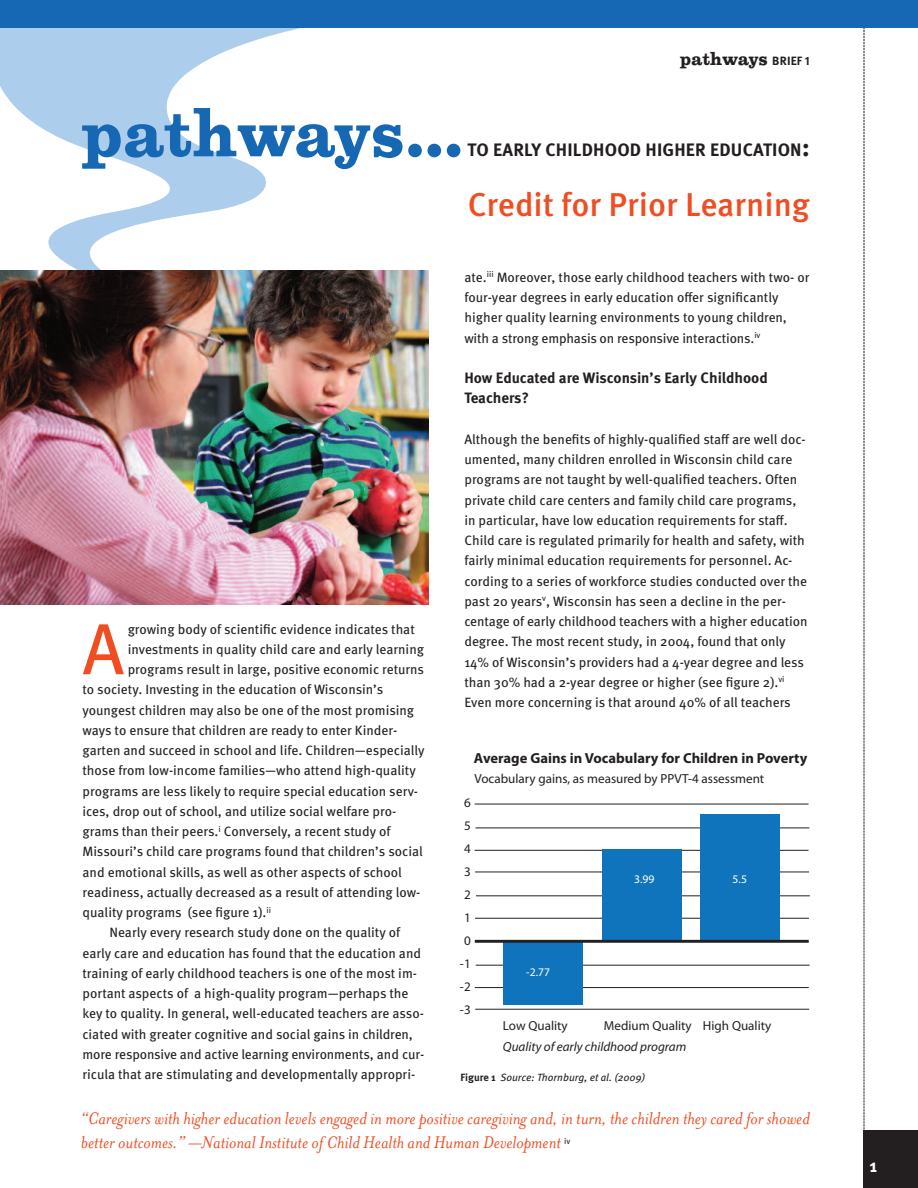
<style>
.page{position:relative;width:918px;height:1188px;background:#fff}
.page>*{position:absolute;margin:0;border:0;box-sizing:border-box;transform-origin:0 0}
.t1{font:72.3px "Meta Pro";color:#f04d22}
.t2{font:700 72px "Egizio URWTOT";letter-spacing:-.005em;color:#1768b4}
.t3{font:500 33px "Meta Pro";color:#f04d22}
.t4{font:italic 19.5px/24px "Mrs Eaves";color:#f04d22}
.t5{font:700 19.5px "Egizio URWTOT";letter-spacing:-.005em;color:#231f20}
.t6{font:700 18px "Meta Pro";letter-spacing:.01em;color:#231f20}
.t7{font:700 18px "Meta Pro";color:#fff}
.t8{font:700 15px/20.2px "Meta Pro";letter-spacing:-.01em;color:#231f20}
.t9{font:700 14.55px "Myriad Pro";color:#231f20}
.t10{font:13.5px/20.2px "Meta Pro";color:#231f20}
.t11{font:13.05px "Myriad Pro";color:#231f20}
.t12{font:italic 13.05px "Myriad Pro";color:#231f20}
.t13{font:11.7px "Myriad Pro";color:#fff}
.t14{font:italic 10.5px "Meta Pro";letter-spacing:-.005em;color:#231f20}
.t15{font:8.4px "Meta Pro";color:#231f20}
.s1{font-family:"Meta Pro";font-size:12px}
.s2{font-size:27px}
.s3{font-weight:700;font-style:normal}
</style>
<div class="page">
<svg style="left:864px;top:28px;width:1px;height:1102px"></svg>
<svg style="left:0;top:28px;width:301px;height:242px"></svg>
<div style="left:0;top:0;width:918px;height:28px;background:#1768b4"></div>
<div style="left:864px;top:1130px;width:54px;height:58px;background:#231f20"></div>
<img style="left:0;top:270px;width:429px;height:335px">
<hr style="left:475px;top:804px;width:334px;height:1px;background:#231f20">
<hr style="left:475px;top:828px;width:334px;height:1px;background:#231f20">
<hr style="left:475px;top:850px;width:334px;height:1px;background:#231f20">
<hr style="left:475px;top:872px;width:334px;height:1px;background:#231f20">
<hr style="left:476px;top:896px;width:334px;height:1px;background:#231f20">
<hr style="left:475px;top:918px;width:334px;height:1px;background:#231f20">
<hr style="left:476px;top:965px;width:334px;height:1px;background:#231f20">
<hr style="left:475px;top:987px;width:334px;height:1px;background:#231f20">
<hr style="left:475px;top:1009px;width:334px;height:1px;background:#231f20">
<div style="left:700px;top:814px;width:80px;height:127px;background:#1074bc"></div>
<div style="left:602px;top:849px;width:80px;height:92px;background:#1074bc"></div>
<div style="left:503px;top:941px;width:80px;height:64px;background:#1074bc"></div>
<hr style="left:475px;top:940px;width:334px;height:3px;background:#231f20">
<h3 class="t5" style="left:680px;top:47px;width:132px">pathways <span class="s1">BrieF 1</span></h3>
<h2 class="t2" style="left:81px;top:89px;width:384px">pathways...</h2>
<h3 class="t6" style="left:468px;top:144px;width:344px">to early Childhood higher eduCation<span class="s2">:</span></h3>
<h3 class="t3" style="left:468px;top:193px;width:344px">Credit for Prior Learning</h3>
<h1 class="t1" style="left:82px;top:624px;width:43px">A</h1>
<p class="t10" style="left:128px;top:620px;width:289px">growing body of scientific evidence indicates that</p>
<p class="t10" style="left:128px;top:640px;width:298px">investments in quality child care and early learning</p>
<p class="t10" style="left:128px;top:661px;width:298px">programs result in large, positive economic returns</p>
<p class="t10" style="left:82px;top:681px;width:302px">to society. Investing in the education of Wisconsin’s</p>
<p class="t10" style="left:82px;top:701px;width:333px">youngest children may also be one of the most promising</p>
<p class="t10" style="left:82px;top:721px;width:316px">ways to ensure that children are ready to enter Kinder-</p>
<p class="t10" style="left:82px;top:742px;width:344px">garten and succeed in school and life. Children—especially</p>
<p class="t10" style="left:82px;top:762px;width:335px">those from low-income families—who attend high-quality</p>
<p class="t10" style="left:82px;top:782px;width:337px">programs are less likely to require special education serv-</p>
<p class="t10" style="left:83px;top:802px;width:315px">ices, drop out of school, and utilize social welfare pro-</p>
<p class="t10" style="left:83px;top:823px;width:310px">grams than their peers.<sup>i</sup> Conversely, a recent study of</p>
<p class="t10" style="left:82px;top:843px;width:342px">Missouri’s child care programs found that children’s social</p>
<p class="t10" style="left:82px;top:863px;width:321px">and emotional skills, as well as other aspects of school</p>
<p class="t10" style="left:82px;top:883px;width:339px">readiness, actually decreased as a result of attending low-</p>
<p class="t10" style="left:82px;top:904px;width:190px">quality programs (see figure 1).<sup>ii</sup></p>
<p class="t10" style="left:110px;top:924px;width:292px">Nearly every research study done on the quality of</p>
<p class="t10" style="left:82px;top:944px;width:340px">early care and education has found that the education and</p>
<p class="t10" style="left:82px;top:964px;width:336px">training of early childhood teachers is one of the most im-</p>
<p class="t10" style="left:83px;top:985px;width:328px">portant aspects of a high-quality program—perhaps the</p>
<p class="t10" style="left:83px;top:1005px;width:343px">key to quality. In general, well-educated teachers are asso-</p>
<p class="t10" style="left:83px;top:1025px;width:332px">ciated with greater cognitive and social gains in children,</p>
<p class="t10" style="left:82px;top:1045px;width:343px">more responsive and active learning environments, and cur-</p>
<p class="t10" style="left:82px;top:1066px;width:334px">ricula that are stimulating and developmentally appropri-</p>
<p class="t10" style="left:464px;top:268px;width:347px">ate.<sup>iii</sup> Moreover, those early childhood teachers with two- or four-year degrees in early education offer significantly higher quality learning environments to young children, with a strong emphasis on responsive interactions.<sup>iv</sup></p>
<p class="t8" style="left:464px;top:369px;width:305px">how educated are Wisconsin’s early Childhood teachers?</p>
<p class="t10" style="left:464px;top:430px;width:345px">Although the benefits of highly-qualified staff are well doc&shy;umented, many children enrolled in Wisconsin child care programs are not taught by well-qualified teachers. Often private child care centers and family child care programs, in particular, have low education requirements for staff.<br>Child care is regulated primarily for health and safety, with fairly minimal education requirements for personnel. Ac&shy;cording to a series of workforce studies conducted over the past 20 years<sup>v</sup>, Wisconsin has seen a decline in the per&shy;centage of early childhood teachers with a higher education degree. The most recent study, in 2004, found that only 14% of Wisconsin’s providers had a 4-year degree and less than 30% had a 2-year degree or higher (see figure 2).<sup>vi </sup>Even more concerning is that around 40% of all teachers</p>
<p class="t9" style="left:474px;top:752px;width:335px">Average Gains in Vocabulary for Children in Poverty</p>
<p class="t11" style="left:475px;top:773px;width:291px">Vocabulary gains, as measured by PPVT-4 assessment</p>
<p class="t11" style="left:464px;top:798px;width:8px">6</p>
<p class="t11" style="left:464px;top:821px;width:8px">5</p>
<p class="t11" style="left:464px;top:844px;width:8px">4</p>
<p class="t11" style="left:464px;top:867px;width:8px">3</p>
<p class="t11" style="left:464px;top:890px;width:8px">2</p>
<p class="t11" style="left:464px;top:913px;width:8px">1</p>
<p class="t11" style="left:464px;top:936px;width:8px">0</p>
<p class="t11" style="left:460px;top:959px;width:12px">-1</p>
<p class="t11" style="left:460px;top:982px;width:12px">-2</p>
<p class="t11" style="left:460px;top:1005px;width:12px">-3</p>
<p class="t13" style="left:526px;top:968px;width:25px">-2.77</p>
<p class="t13" style="left:634px;top:875px;width:22px">3.99</p>
<p class="t13" style="left:733px;top:875px;width:16px">5.5</p>
<p class="t11" style="left:503px;top:1021px;width:66px">Low Quality</p>
<p class="t11" style="left:604px;top:1021px;width:169px">Medium Quality High Quality</p>
<p class="t12" style="left:503px;top:1042px;width:185px">Quality of early childhood program</p>
<p class="t14" style="left:460px;top:1074px;width:186px"><span class="s3">Figure 1</span> Source: Thornburg, et al. (2009)</p>
<h3 class="t4" style="left:81px;top:1106px;width:730px">“Caregivers with higher education levels engaged in more positive caregiving and, in turn, the children they caredfor showed better outcomes.” —National Institute of Child Health and Human Development</h3>
<p class="t15" style="left:564px;top:1138px;width:8px">iv</p>
<h3 class="t7" style="left:870px;top:1159px;width:9px">1</h3>
</div>
